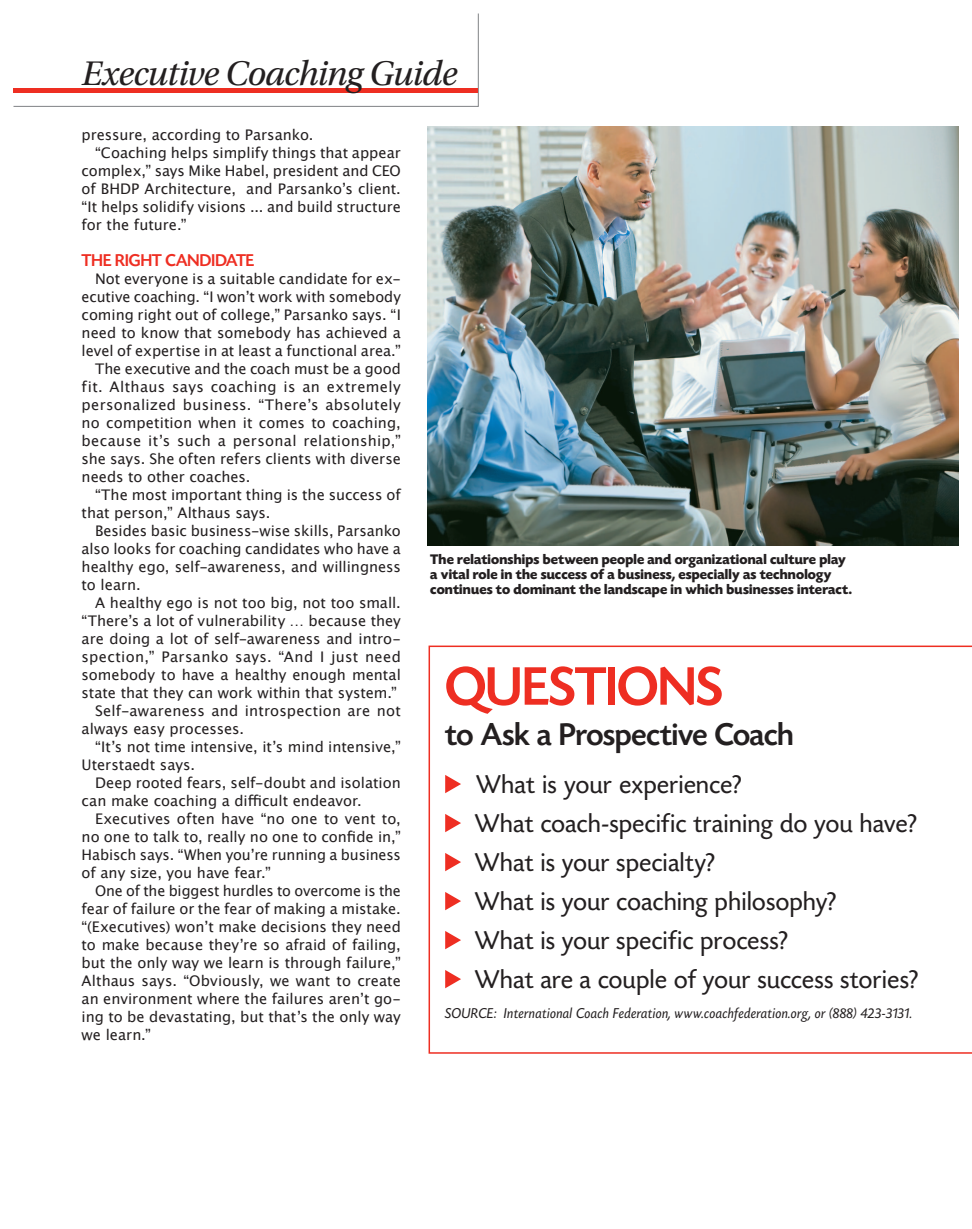
<style>
.page{position:relative;width:972px;height:1229px;background:#fff}
.page>*{position:absolute;margin:0;border:0;box-sizing:border-box;transform-origin:0 0}
.t1{font:500 57px "Today Sans";color:#ee2e22}
.t2{font:italic 36px "Utopia Std";letter-spacing:-.025em;color:#231f20}
.t3{font:500 33px "Today Sans";color:#231f20}
.t4{font:27px/39px "Today Sans";letter-spacing:.025em;color:#231f20}
.t5{font:500 18px "Today Sans";letter-spacing:.005em;color:#ee2e22}
.t6{font:italic 15px "Today Sans";letter-spacing:.03em;color:#231f20}
.t7{font:14.7px "Lucida Grande";color:#231f20}
.t8{font:700 14.7px/15px "Today Sans";letter-spacing:.01em;color:#231f20}
.t9{font:14.7px "Lucida Grande";letter-spacing:.02em;color:#231f20}
.t10{font:14.7px "Lucida Grande";letter-spacing:.025em;color:#231f20}
</style>
<div class="page">
<img style="left:428px;top:126px;width:530px;height:419px">
<svg style="left:13px;top:13px;width:466px;height:94px"></svg>
<div style="left:14px;top:88px;width:464px;height:5px;background:#ee2e22"></div>
<svg style="left:429px;top:645px;width:543px;height:408px"></svg>
<svg style="left:445px;top:775px;width:16px;height:18px"></svg>
<svg style="left:445px;top:814px;width:16px;height:18px"></svg>
<svg style="left:445px;top:853px;width:16px;height:18px"></svg>
<svg style="left:445px;top:892px;width:16px;height:18px"></svg>
<svg style="left:445px;top:931px;width:16px;height:18px"></svg>
<svg style="left:445px;top:970px;width:16px;height:18px"></svg>
<h2 class="t2" style="left:82px;top:54px;width:377px">Executive Coaching Guide</h2>
<p class="t7" style="left:82px;top:126px;width:233px">pressure, according to Parsanko.</p>
<p class="t7" style="left:95px;top:144px;width:307px">“Coaching helps simplify things that appear</p>
<p class="t7" style="left:82px;top:162px;width:321px">complex,” says Mike Habel, president and CEO</p>
<p class="t7" style="left:82px;top:180px;width:321px">of BHDP Architecture, and Parsanko’s client.</p>
<p class="t7" style="left:82px;top:198px;width:321px">“It helps solidify visions ... and build structure</p>
<p class="t7" style="left:82px;top:216px;width:107px">for the future.”</p>
<p class="t5" style="left:82px;top:250px;width:174px">The Right Candidate</p>
<p class="t7" style="left:95px;top:270px;width:307px">Not everyone is a suitable candidate for ex-</p>
<p class="t7" style="left:82px;top:288px;width:321px">ecutive coaching. “I won’t work with somebody</p>
<p class="t7" style="left:82px;top:306px;width:321px">coming right out of college,” Parsanko says. “I</p>
<p class="t7" style="left:82px;top:324px;width:321px">need to know that somebody has achieved a</p>
<p class="t7" style="left:82px;top:342px;width:321px">level of expertise in at least a functional area.”</p>
<p class="t7" style="left:95px;top:360px;width:307px">The executive and the coach must be a good</p>
<p class="t10" style="left:82px;top:378px;width:321px">fit. Althaus says coaching is an extremely</p>
<p class="t9" style="left:82px;top:396px;width:321px">personalized business. “There’s absolutely</p>
<p class="t7" style="left:82px;top:414px;width:321px">no competition when it comes to coaching,</p>
<p class="t9" style="left:82px;top:432px;width:321px">because it’s such a personal relationship,”</p>
<p class="t7" style="left:82px;top:450px;width:321px">she says. She often refers clients with diverse</p>
<p class="t7" style="left:82px;top:468px;width:170px">needs to other coaches.</p>
<p class="t7" style="left:95px;top:486px;width:307px">“The most important thing is the success of</p>
<p class="t7" style="left:82px;top:504px;width:191px">that person,” Althaus says.</p>
<p class="t7" style="left:95px;top:522px;width:307px">Besides basic business-wise skills, Parsanko</p>
<p class="t7" style="left:82px;top:540px;width:321px">also looks for coaching candidates who have a</p>
<p class="t7" style="left:82px;top:558px;width:321px">healthy ego, self-awareness, and willingness</p>
<p class="t7" style="left:82px;top:576px;width:61px">to learn.</p>
<p class="t7" style="left:95px;top:594px;width:307px">A healthy ego is not too big, not too small.</p>
<p class="t7" style="left:82px;top:612px;width:321px">“There’s a lot of vulnerability … because they</p>
<p class="t7" style="left:82px;top:630px;width:321px">are doing a lot of self-awareness and intro-</p>
<p class="t10" style="left:82px;top:648px;width:321px">spection,” Parsanko says. “And I just need</p>
<p class="t7" style="left:82px;top:666px;width:321px">somebody to have a healthy enough mental</p>
<p class="t7" style="left:82px;top:684px;width:317px">state that they can work within that system.”</p>
<p class="t7" style="left:95px;top:702px;width:307px">Self-awareness and introspection are not</p>
<p class="t7" style="left:82px;top:720px;width:164px">always easy processes.</p>
<p class="t7" style="left:95px;top:738px;width:307px">“It’s not time intensive, it’s mind intensive,”</p>
<p class="t7" style="left:82px;top:756px;width:115px">Uterstaedt says.</p>
<p class="t7" style="left:95px;top:774px;width:307px">Deep rooted fears, self-doubt and isolation</p>
<p class="t7" style="left:82px;top:792px;width:282px">can make coaching a difficult endeavor.</p>
<p class="t7" style="left:95px;top:810px;width:307px">Executives often have “no one to vent to,</p>
<p class="t7" style="left:82px;top:828px;width:321px">no one to talk to, really no one to confide in,”</p>
<p class="t7" style="left:82px;top:846px;width:321px">Habisch says. “When you’re running a business</p>
<p class="t7" style="left:82px;top:864px;width:191px">of any size, you have fear.”</p>
<p class="t7" style="left:95px;top:882px;width:307px">One of the biggest hurdles to overcome is the</p>
<p class="t7" style="left:82px;top:900px;width:321px">fear of failure or the fear of making a mistake.</p>
<p class="t7" style="left:82px;top:918px;width:321px">“(Executives) won’t make decisions they need</p>
<p class="t7" style="left:82px;top:936px;width:321px">to make because they’re so afraid of failing,</p>
<p class="t7" style="left:82px;top:954px;width:321px">but the only way we learn is through failure,”</p>
<p class="t7" style="left:82px;top:972px;width:321px">Althaus says. “Obviously, we want to create</p>
<p class="t7" style="left:82px;top:990px;width:321px">an environment where the failures aren’t go-</p>
<p class="t7" style="left:82px;top:1008px;width:321px">ing to be devastating, but that’s the only way</p>
<p class="t7" style="left:82px;top:1026px;width:71px">we learn.”</p>
<p class="t8" style="left:430px;top:552px;width:423px">The relationships between people and organizational culture play a vital role in the success of a business, especially as technology continues to dominant the landscape in which businesses interact.</p>
<h1 class="t1" style="left:445px;top:657px;width:279px">Questions</h1>
<h3 class="t3" style="left:445px;top:717px;width:350px">to Ask a Prospective Coach</h3>
<h3 class="t4" style="left:475px;top:766px;width:445px">What is your experience?<br>What coach-specific training do you have?<br>What is your specialty?<br>What is your coaching philosophy?<br>What is your specific process?<br>What are a couple of your success stories?</h3>
<p class="t6" style="left:445px;top:1005px;width:468px">SOURCE: International Coach Federation, www.coachfederation.org, or (888) 423-3131.</p>
</div>
